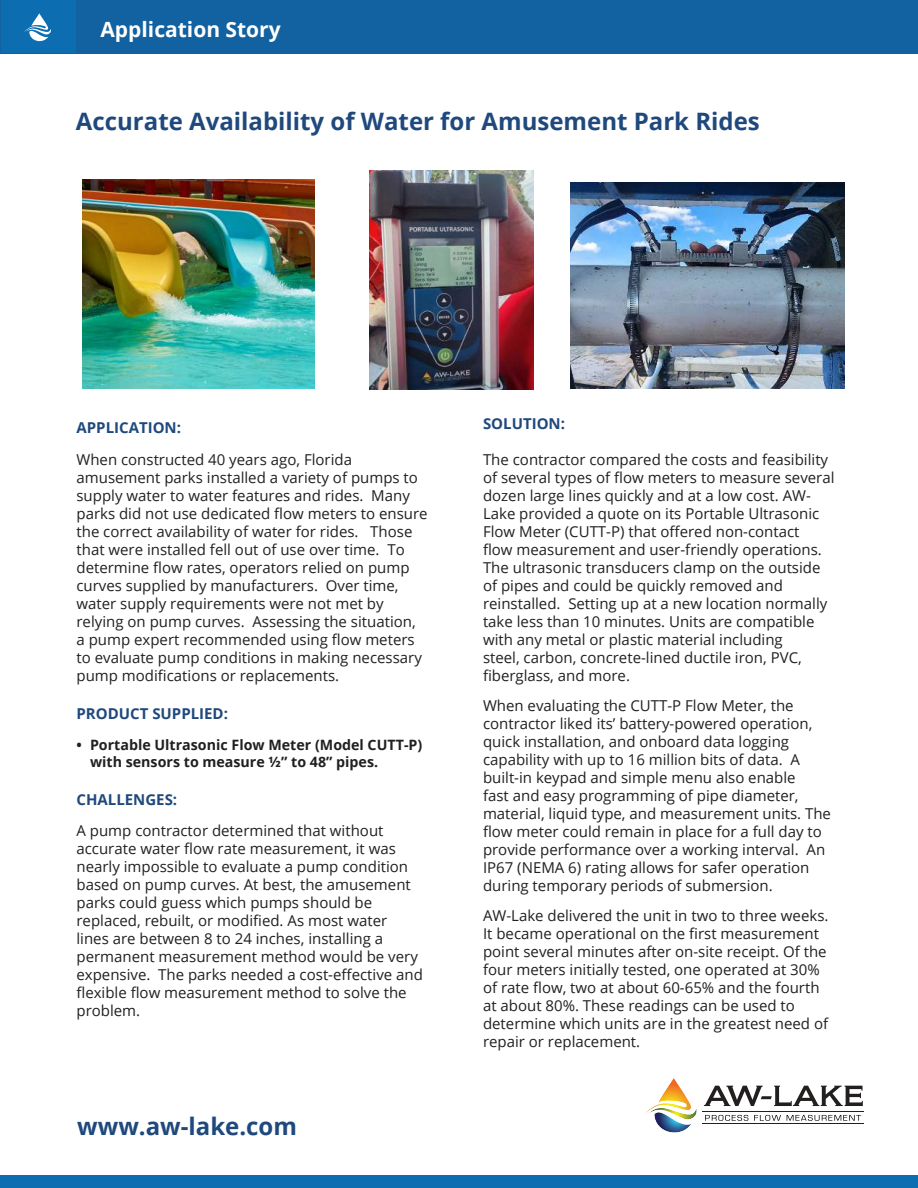
<style>
.page{position:relative;width:918px;height:1188px;background:#fff}
.page>*{position:absolute;margin:0;border:0;box-sizing:border-box;transform-origin:0 0}
.t1{font:700 24px "Open Sans";color:#1f497d}
.t2{font:700 21px "Open Sans";color:#fff}
.t3{font:15px/18px "Open Sans";color:#221f1f}
.t4{font:700 15px "Open Sans";color:#1f497d}
.t5{font:700 14.25px/17.1px "Open Sans";color:#221f1f}
</style>
<div class="page">
<div style="left:0;top:0;width:918px;height:54px;background:#1261a0"></div>
<div style="left:2px;top:0;width:74px;height:52px;background:#0c6eb1"></div>
<svg style="left:24px;top:13px;width:27px;height:29px"></svg>
<div style="left:0;top:1175px;width:918px;height:13px;background:#0c6eb1"></div>
<img style="left:655px;top:1120px;width:36px;height:13px">
<img style="left:645px;top:1078px;width:46px;height:35px">
<img style="left:648px;top:1108px;width:49px;height:12px">
<svg style="left:704px;top:1086px;width:159px;height:20px"></svg>
<hr style="left:703px;top:1111px;width:161px;height:1px;background:#221f1f">
<hr style="left:703px;top:1123px;width:161px;height:1px;background:#221f1f">
<svg style="left:705px;top:1115px;width:43px;height:6px"></svg>
<svg style="left:754px;top:1115px;width:27px;height:6px"></svg>
<svg style="left:787px;top:1115px;width:74px;height:6px"></svg>
<img style="left:83px;top:179px;width:232px;height:209px">
<img style="left:369px;top:171px;width:164px;height:219px">
<img style="left:571px;top:183px;width:274px;height:205px">
<h2 class="t2" style="left:100px;top:21px;width:182px">Application Story</h2>
<h1 class="t1" style="left:76px;top:111px;width:685px">Accurate Availability of Water for Amusement Park Rides</h1>
<p class="t4" style="left:76px;top:422px;width:106px">APPLICATION:</p>
<p class="t3" style="left:76px;top:452px;width:353px">When constructed 40 years ago, Florida amusement parks installed a variety of pumps to supply water to water features and rides. Many parks did not use dedicated flow meters to ensure the correct availability of water for rides. Those that were installed fell out of use over time. To determine flow rates, operators relied on pump curves supplied by manufacturers. Over time, water supply requirements were not met by relying on pump curves. Assessing the situation, a pump expert recommended using flow meters to evaluate pump conditions in making necessary pump modifications or replacements.</p>
<p class="t4" style="left:76px;top:707px;width:153px">PRODUCT SUPPLIED:</p>
<p class="t5" style="left:90px;top:737px;width:334px;text-indent:-14px">• Portable Ultrasonic Flow Meter (Model CUTT-P) with sensors to measure ½” to 48” pipes.</p>
<p class="t4" style="left:76px;top:793px;width:102px">CHALLENGES:</p>
<p class="t3" style="left:76px;top:823px;width:348px">A pump contractor determined that without accurate water flow rate measurement, it was nearly impossible to evaluate a pump condition based on pump curves. At best, the amusement parks could guess which pumps should be replaced, rebuilt, or modified. As most water lines are between 8 to 24 inches, installing a permanent measurement method would be very expensive. The parks needed a cost-effective and flexible flow measurement method to solve the problem.</p>
<h1 class="t1" style="left:77px;top:1117px;width:221px">www.aw-lake.com</h1>
<p class="t4" style="left:483px;top:417px;width:84px">SOLUTION:</p>
<p class="t3" style="left:483px;top:452px;width:353px">The contractor compared the costs and feasibility of several types of flow meters to measure several dozen large lines quickly and at a low cost. AW-Lake provided a quote on its Portable Ultrasonic Flow Meter (CUTT-P) that offered non-contact<br>flow measurement and user-friendly operations.<br>The ultrasonic transducers clamp on the outside of pipes and could be quickly removed and reinstalled. Setting up at a new location normally take less than 10 minutes. Units are compatible with any metal or plastic material including<br>steel, carbon, concrete-lined ductile iron, PVC, fiberglass, and more.</p>
<p class="t3" style="left:483px;top:698px;width:350px">When evaluating the CUTT-P Flow Meter, the contractor liked its’ battery-powered operation, quick installation, and onboard data logging capability with up to 16 million bits of data. A built-in keypad and simple menu also enable<br>fast and easy programming of pipe diameter, material, liquid type, and measurement units. The flow meter could remain in place for a full day to provide performance over a working interval. An IP67 (NEMA 6) rating allows for safer operation during temporary periods of submersion.</p>
<p class="t3" style="left:483px;top:908px;width:347px">AW-Lake delivered the unit in two to three weeks.<br>It became operational on the first measurement point several minutes after on-site receipt. Of the four meters initially tested, one operated at 30% of rate flow, two at about 60-65% and the fourth at about 80%. These readings can be used to determine which units are in the greatest need of repair or replacement.</p>
</div>
